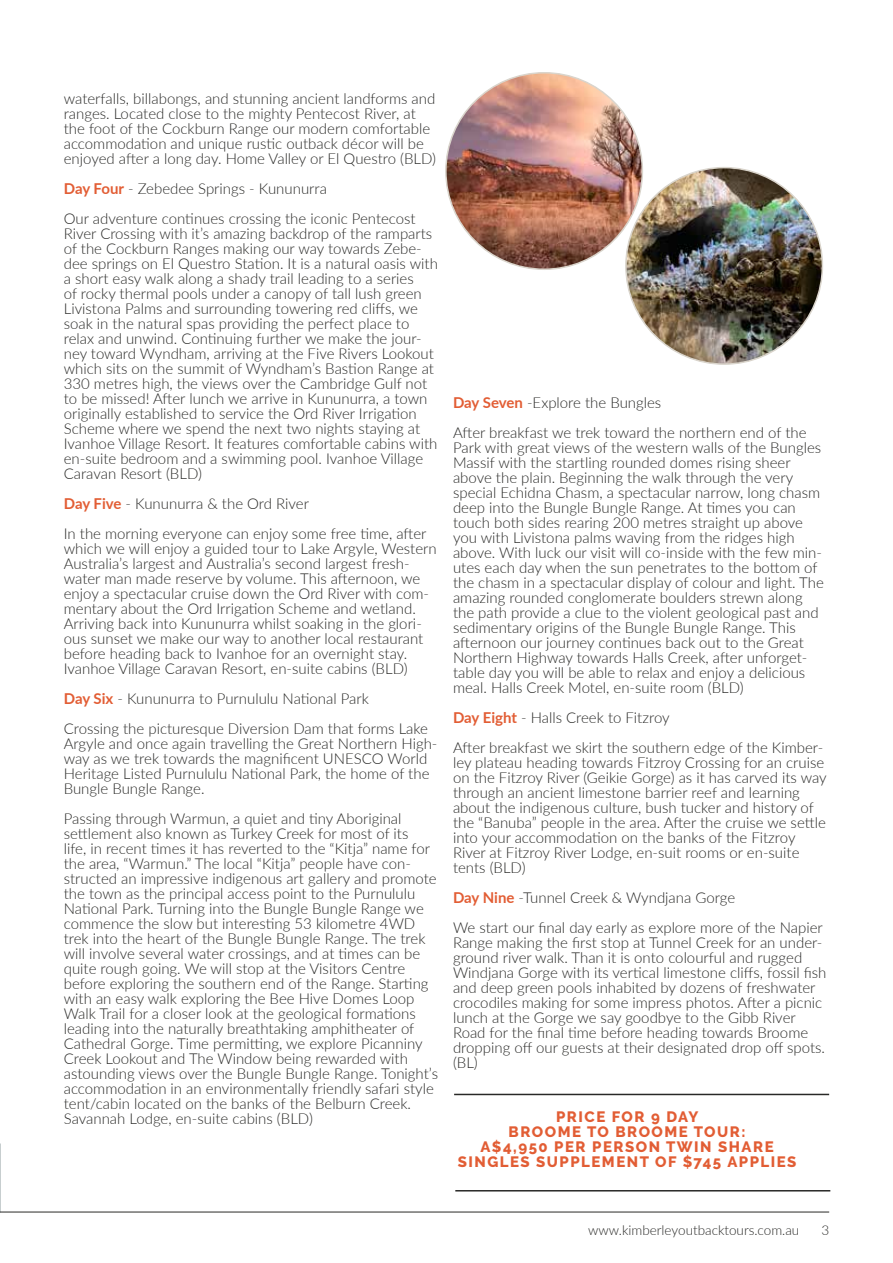
<style>
.page{position:relative;width:893px;height:1263px;background:#fff}
.page>*{position:absolute;margin:0;border:0;box-sizing:border-box;transform-origin:0 0}
.t1{font:300 15px/15px "Lato";color:#292927}
.t2{font:800 15px/15px "Raleway";letter-spacing:.1em;color:#e25d34;text-align:center}
.t3{font:300 13.5px "Lato";color:#292927}
.s1{font-weight:700;color:#e25d34}
</style>
<div class="page">
<img style="left:446px;top:73px;width:196px;height:196px;border-radius:98px">
<img style="left:626px;top:168px;width:196px;height:196px;border-radius:98px">
<hr style="left:454px;top:1094px;width:375px;height:1px;background:#292927">
<hr style="left:455px;top:1190px;width:375px;height:1px;background:#292927">
<hr style="left:0;top:1212px;width:829px;height:1px;background:#292927">
<p class="t1" style="left:64px;top:90px;width:374px">waterfalls, billabongs, and stunning ancient landforms and ranges. Located close to the mighty Pentecost River, at the foot of the Cockburn Range our modern comfortable accommodation and unique rustic outback décor will be enjoyed after a long day. Home Valley or El Questro (BLD)</p>
<p class="t1" style="left:64px;top:173px;width:353px;line-height:30px"><span class="s1">Day Four</span> - Zebedee Springs - Kununurra<br>Our adventure continues crossing the iconic Pentecost</p>
<p class="t1" style="left:64px;top:225px;width:376px">River Crossing with it’s amazing backdrop of the ramparts of the Cockburn Ranges making our way towards Zebe&shy;dee springs on El Questro Station. It is a natural oasis with a short easy walk along a shady trail leading to a series<br>of rocky thermal pools under a canopy of tall lush green Livistona Palms and surrounding towering red cliffs, we soak in the natural spas providing the perfect place to relax and unwind. Continuing further we make the jour&shy;ney toward Wyndham, arriving at the Five Rivers Lookout which sits on the summit of Wyndham’s Bastion Range at 330 metres high, the views over the Cambridge Gulf not to be missed! After lunch we arrive in Kununurra, a town originally established to service the Ord River Irrigation Scheme where we spend the next two nights staying at Ivanhoe Village Resort. It features comfortable cabins with en-suite bedroom and a swimming pool. Ivanhoe Village Caravan Resort (BLD)</p>
<p class="t1" style="left:64px;top:488px;width:364px;line-height:30px"><span class="s1">Day Five</span> - Kununurra &amp; the Ord River<br>In the morning everyone can enjoy some free time, after</p>
<p class="t1" style="left:64px;top:540px;width:374px">which we will enjoy a guided tour to Lake Argyle, Western Australia’s largest and Australia’s second largest fresh&shy;water man made reserve by volume. This afternoon, we enjoy a spectacular cruise down the Ord River with com&shy;mentary about the Ord Irrigation Scheme and wetland.<br>Arriving back into Kununurra whilst soaking in the glori&shy;ous sunset we make our way to another local restaurant before heading back to Ivanhoe for an overnight stay.<br>Ivanhoe Village Caravan Resort, en-suite cabins (BLD)</p>
<p class="t1" style="left:64px;top:683px;width:366px;line-height:30px"><span class="s1">Day Six</span> - Kununurra to Purnululu National Park<br>Crossing the picturesque Diversion Dam that forms Lake</p>
<p class="t1" style="left:64px;top:735px;width:375px">Argyle and once again travelling the Great Northern High&shy;way as we trek towards the magnificent UNESCO World Heritage Listed Purnululu National Park, the home of the Bungle Bungle Range.</p>
<p class="t1" style="left:64px;top:810px;width:376px">Passing through Warmun, a quiet and tiny Aboriginal settlement also known as Turkey Creek for most of its<br>life, in recent times it has reverted to the “Kitja” name for the area, “Warmun.” The local “Kitja” people have con&shy;structed an impressive indigenous art gallery and promote the town as the principal access point to the Purnululu National Park. Turning into the Bungle Bungle Range we commence the slow but interesting 53 kilometre 4WD trek into the heart of the Bungle Bungle Range. The trek will involve several water crossings, and at times can be quite rough going. We will stop at the Visitors Centre before exploring the southern end of the Range. Starting with an easy walk exploring the Bee Hive Domes Loop Walk Trail for a closer look at the geological formations leading into the naturally breathtaking amphitheater of Cathedral Gorge. Time permitting, we explore Picanniny Creek Lookout and The Window being rewarded with astounding views over the Bungle Bungle Range. Tonight’s accommodation in an environmentally friendly safari style tent/cabin located on the banks of the Belburn Creek.<br>Savannah Lodge, en-suite cabins (BLD)</p>
<p class="t1" style="left:453px;top:387px;width:355px;line-height:30px"><span class="s1">Day Seven</span> -Explore the Bungles<br>After breakfast we trek toward the northern end of the</p>
<p class="t1" style="left:453px;top:440px;width:372px">Park with great views of the western walls of the Bungles Massif with the startling rounded domes rising sheer above the plain. Beginning the walk through the very special Echidna Chasm, a spectacular narrow, long chasm deep into the Bungle Bungle Range. At times you can touch both sides rearing 200 metres straight up above you with Livistona palms waving from the ridges high above. With luck our visit will co-inside with the few min&shy;utes each day when the sun penetrates to the bottom of the chasm in a spectacular display of colour and light. The amazing rounded conglomerate boulders strewn along the path provide a clue to the violent geological past and sedimentary origins of the Bungle Bungle Range. This afternoon our journey continues back out to the Great Northern Highway towards Halls Creek, after unforget&shy;table day you will be able to relax and enjoy a delicious meal. Halls Creek Motel, en-suite room (BLD)</p>
<p class="t1" style="left:453px;top:702px;width:372px;line-height:30px"><span class="s1">Day Eight</span> - Halls Creek to Fitzroy<br>After breakfast we skirt the southern edge of the Kimber-</p>
<p class="t1" style="left:453px;top:755px;width:375px">ley plateau heading towards Fitzroy Crossing for an cruise on the Fitzroy River (Geikie Gorge) as it has carved its way through an ancient limestone barrier reef and learning about the indigenous culture, bush tucker and history of the “Banuba” people in the area. After the cruise we settle into your accommodation on the banks of the Fitzroy River at Fitzroy River Lodge, en-suit rooms or en-suite tents (BLD)</p>
<p class="t1" style="left:453px;top:882px;width:371px;line-height:30px"><span class="s1">Day Nine</span> -Tunnel Creek &amp; Wyndjana Gorge<br>We start our final day early as explore more of the Napier</p>
<p class="t1" style="left:453px;top:935px;width:375px">Range making the first stop at Tunnel Creek for an under&shy;ground river walk. Than it is onto colourful and rugged Windjana Gorge with its vertical limestone cliffs, fossil fish and deep green pools inhabited by dozens of freshwater crocodiles making for some impress photos. After a picnic lunch at the Gorge we say goodbye to the Gibb River Road for the final time before heading towards Broome dropping off our guests at their designated drop off spots. (BL)</p>
<p class="t2" style="left:458px;top:1109px;width:340px">PRICE FOR 9 DAY<br>BROOME TO BROOME TOUR:<br>A$4,950 PER PERSON TWIN SHARE<br>SINGLES SUPPLEMENT OF $745 APPLIES</p>
<p class="t3" style="left:588px;top:1220px;width:213px">www.kimberleyoutbacktours.com.au</p>
<p class="t3" style="left:821px;top:1220px;width:9px">3</p>
</div>
